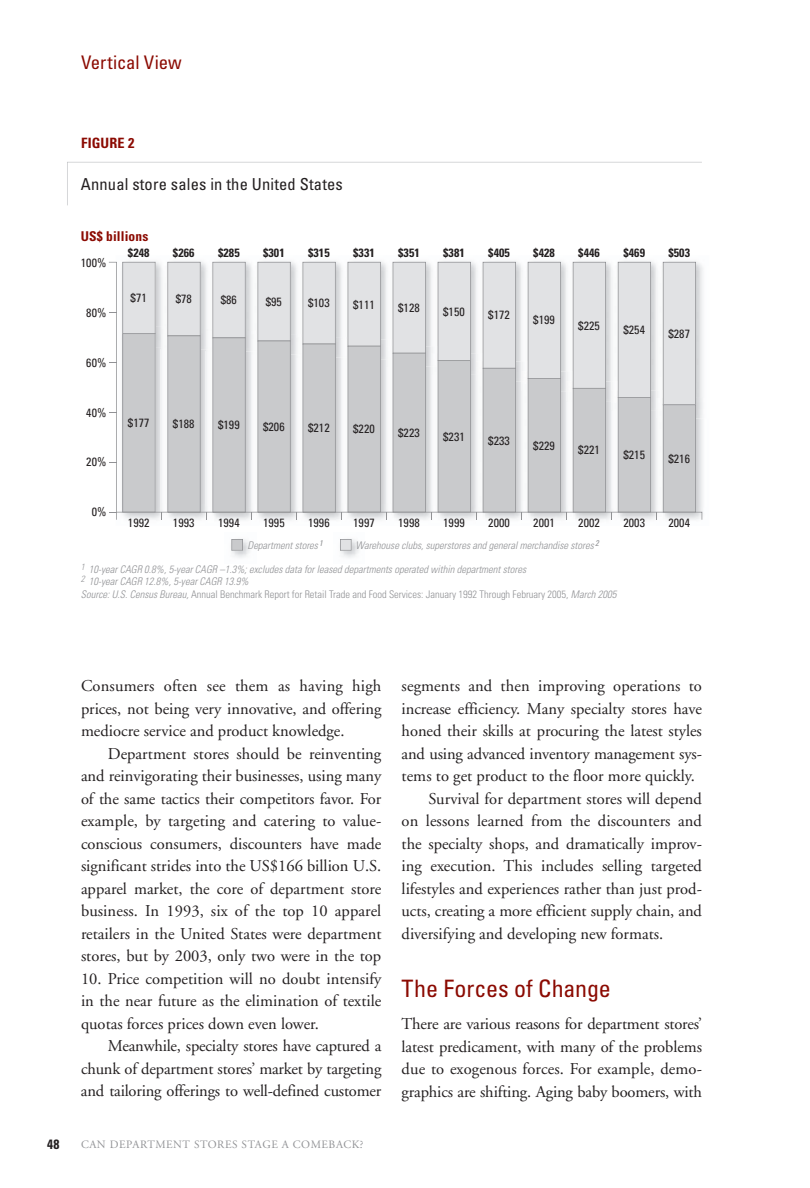
<style>
.page{position:relative;width:810px;height:1188px;background:#fff}
.page>*{position:absolute;margin:0;border:0;box-sizing:border-box;transform-origin:0 0}
.t1{font:condensed 24px "Univers";letter-spacing:-.005em;color:#8b0a02}
.t2{font:condensed 18.75px "Univers";letter-spacing:-.005em;color:#8b0a02}
.t3{font:16.5px/22.5px "Adobe Garamond";color:#231f20;text-align:justify}
.t4{font:condensed 16.5px "Univers";letter-spacing:.01em;color:#231f20}
.t5{font:700 condensed 14.25px "Univers";letter-spacing:.01em;color:#8b0a02}
.t6{font:700 condensed 13.5px "Univers";letter-spacing:.01em;color:#8b0a02}
.t7{font:700 condensed 13.5px "Univers";color:#231f20}
.t8{font:condensed 12px "Univers";letter-spacing:.01em;color:#231f20}
.t9{font:700 condensed 12px "Univers";letter-spacing:.01em;color:#231f20}
.t10{font:11.25px "Adobe Garamond";letter-spacing:.05em;color:#919295}
.t11{font:italic 300 condensed 10.5px/12.8px "Univers";color:#919295}
.s1{font-style:normal}
</style>
<div class="page">
<img style="left:169px;top:261px;width:33px;height:1px">
<img style="left:214px;top:261px;width:33px;height:1px">
<img style="left:259px;top:261px;width:33px;height:1px">
<img style="left:304px;top:261px;width:33px;height:1px">
<img style="left:349px;top:261px;width:33px;height:1px">
<img style="left:394px;top:261px;width:33px;height:1px">
<img style="left:439px;top:261px;width:33px;height:1px">
<img style="left:484px;top:261px;width:33px;height:1px">
<img style="left:529px;top:261px;width:33px;height:1px">
<img style="left:574px;top:261px;width:33px;height:1px">
<img style="left:619px;top:261px;width:33px;height:1px">
<img style="left:664px;top:261px;width:39px;height:137px">
<img style="left:702px;top:419px;width:1px;height:101px">
<img style="left:702px;top:398px;width:1px;height:20px">
<svg style="left:67px;top:162px;width:635px;height:43px"></svg>
<svg style="left:109px;top:262px;width:593px;height:258px"></svg>
<svg style="left:231px;top:539px;width:12px;height:12px"></svg>
<svg style="left:340px;top:539px;width:12px;height:12px"></svg>
<p class="t2" style="left:81px;top:51px;width:102px">Vertical View</p>
<p class="t5" style="left:81px;top:134px;width:55px">FIGURE 2</p>
<p class="t4" style="left:81px;top:174px;width:263px">Annual store sales in the United States</p>
<p class="t6" style="left:81px;top:228px;width:69px">US$ billions</p>
<p class="t9" style="left:128px;top:245px;width:23px">$248</p>
<p class="t9" style="left:173px;top:245px;width:23px">$266</p>
<p class="t9" style="left:218px;top:245px;width:23px">$285</p>
<p class="t9" style="left:263px;top:245px;width:23px">$301</p>
<p class="t9" style="left:308px;top:245px;width:23px">$315</p>
<p class="t9" style="left:353px;top:245px;width:23px">$331</p>
<p class="t9" style="left:398px;top:245px;width:23px">$351</p>
<p class="t9" style="left:443px;top:245px;width:23px">$381</p>
<p class="t9" style="left:488px;top:245px;width:23px">$405</p>
<p class="t9" style="left:533px;top:245px;width:23px">$428</p>
<p class="t9" style="left:578px;top:245px;width:23px">$446</p>
<p class="t9" style="left:623px;top:245px;width:23px">$469</p>
<p class="t9" style="left:668px;top:245px;width:23px">$503</p>
<p class="t8" style="left:81px;top:255px;width:27px">100%</p>
<p class="t8" style="left:86px;top:305px;width:22px">80%</p>
<p class="t8" style="left:86px;top:355px;width:22px">60%</p>
<p class="t8" style="left:86px;top:405px;width:22px">40%</p>
<p class="t8" style="left:86px;top:455px;width:22px">20%</p>
<p class="t8" style="left:92px;top:505px;width:16px">0%</p>
<p class="t8" style="left:131px;top:290px;width:18px">$71</p>
<p class="t8" style="left:176px;top:291px;width:18px">$78</p>
<p class="t8" style="left:221px;top:292px;width:18px">$86</p>
<p class="t8" style="left:266px;top:294px;width:18px">$95</p>
<p class="t8" style="left:308px;top:295px;width:23px">$103</p>
<p class="t8" style="left:353px;top:297px;width:23px">$111</p>
<p class="t8" style="left:398px;top:300px;width:23px">$128</p>
<p class="t8" style="left:443px;top:304px;width:23px">$150</p>
<p class="t8" style="left:488px;top:307px;width:23px">$172</p>
<p class="t8" style="left:533px;top:312px;width:23px">$199</p>
<p class="t8" style="left:578px;top:318px;width:23px">$225</p>
<p class="t8" style="left:623px;top:322px;width:23px">$254</p>
<p class="t8" style="left:668px;top:326px;width:23px">$287</p>
<p class="t8" style="left:128px;top:415px;width:23px">$177</p>
<p class="t8" style="left:173px;top:416px;width:23px">$188</p>
<p class="t8" style="left:218px;top:417px;width:23px">$199</p>
<p class="t8" style="left:263px;top:419px;width:23px">$206</p>
<p class="t8" style="left:308px;top:420px;width:23px">$212</p>
<p class="t8" style="left:353px;top:421px;width:23px">$220</p>
<p class="t8" style="left:398px;top:425px;width:23px">$223</p>
<p class="t8" style="left:443px;top:429px;width:23px">$231</p>
<p class="t8" style="left:488px;top:433px;width:23px">$233</p>
<p class="t8" style="left:533px;top:438px;width:23px">$229</p>
<p class="t8" style="left:578px;top:442px;width:23px">$221</p>
<p class="t8" style="left:623px;top:447px;width:23px">$215</p>
<p class="t8" style="left:668px;top:451px;width:23px">$216</p>
<p class="t8" style="left:128px;top:515px;width:23px">1992</p>
<p class="t8" style="left:173px;top:515px;width:23px">1993</p>
<p class="t8" style="left:218px;top:515px;width:23px">1994</p>
<p class="t8" style="left:263px;top:515px;width:23px">1995</p>
<p class="t8" style="left:308px;top:515px;width:23px">1996</p>
<p class="t8" style="left:353px;top:515px;width:23px">1997</p>
<p class="t8" style="left:398px;top:515px;width:23px">1998</p>
<p class="t8" style="left:443px;top:515px;width:23px">1999</p>
<p class="t8" style="left:488px;top:515px;width:23px">2000</p>
<p class="t8" style="left:533px;top:515px;width:23px">2001</p>
<p class="t8" style="left:578px;top:515px;width:23px">2002</p>
<p class="t8" style="left:623px;top:515px;width:23px">2003</p>
<p class="t8" style="left:668px;top:515px;width:23px">2004</p>
<p class="t11" style="left:247px;top:538px;width:77px">Department stores <sup>1</sup></p>
<p class="t11" style="left:355px;top:538px;width:245px">Warehouse clubs, superstores and general merchandise stores <sup>2</sup></p>
<p class="t11" style="left:81px;top:562px;width:537px"><sup>1</sup> 10-year CAGR 0.8%, 5-year CAGR –1.3%; excludes data for leased departments operated within department stores<br><sup>2</sup> 10-year CAGR 12.8%, 5-year CAGR 13.9%<br>Source: U.S. Census Bureau, <span class="s1">Annual Benchmark Report for Retail Trade and Food Services: January 1992 Through February 2005,</span> March 2005</p>
<p class="t7" style="left:47px;top:1135px;width:14px">48</p>
<p class="t3" style="left:81px;top:675px;width:302px">Consumers often see them as having high prices, not being very innovative, and offering mediocre service and product knowledge.</p>
<p class="t3" style="left:81px;top:743px;width:302px;text-indent:27px">Department stores should be reinventing and reinvigorating their businesses, using many of the same tactics their competitors favor. For example, by targeting and catering to value&shy;conscious consumers, discounters have made significant strides into the US$166 billion U.S. apparel market, the core of department store business. In 1993, six of the top 10 apparel retailers in the United States were department stores, but by 2003, only two were in the top</p>
<p class="t3" style="left:81px;top:968px;width:302px">10. Price competition will no doubt intensify in the near future as the elimination of textile quotas forces prices down even lower.</p>
<p class="t3" style="left:81px;top:1035px;width:302px;text-indent:27px">Meanwhile, specialty stores have captured a chunk of department stores’ market by targeting and tailoring offerings to well-defined customer</p>
<p class="t10" style="left:81px;top:1138px;width:284px">CAN DEPARTMENT STORES STAGE A COMEBACK?</p>
<p class="t3" style="left:402px;top:675px;width:302px">segments and then improving operations to</p>
<p class="t3" style="left:402px;top:698px;width:302px">increase efficiency. Many specialty stores have</p>
<p class="t3" style="left:402px;top:720px;width:302px">honed their skills at procuring the latest styles</p>
<p class="t3" style="left:402px;top:743px;width:302px">and using advanced inventory management sys-</p>
<p class="t3" style="left:402px;top:765px;width:295px">tems to get product to the floor more quickly.</p>
<p class="t3" style="left:429px;top:788px;width:275px">Survival for department stores will depend</p>
<p class="t3" style="left:402px;top:810px;width:302px">on lessons learned from the discounters and</p>
<p class="t3" style="left:402px;top:833px;width:302px">the specialty shops, and dramatically improv-</p>
<p class="t3" style="left:402px;top:855px;width:302px">ing execution. This includes selling targeted</p>
<p class="t3" style="left:402px;top:878px;width:302px">lifestyles and experiences rather than just prod-</p>
<p class="t3" style="left:402px;top:900px;width:302px">ucts, creating a more efficient supply chain, and</p>
<p class="t3" style="left:402px;top:923px;width:263px">diversifying and developing new formats.</p>
<h1 class="t1" style="left:402px;top:974px;width:211px">The Forces of Change</h1>
<p class="t3" style="left:402px;top:1013px;width:302px">There are various reasons for department stores’ latest predicament, with many of the problems due to exogenous forces. For example, demo&shy;graphics are shifting. Aging baby boomers, with</p>
</div>
